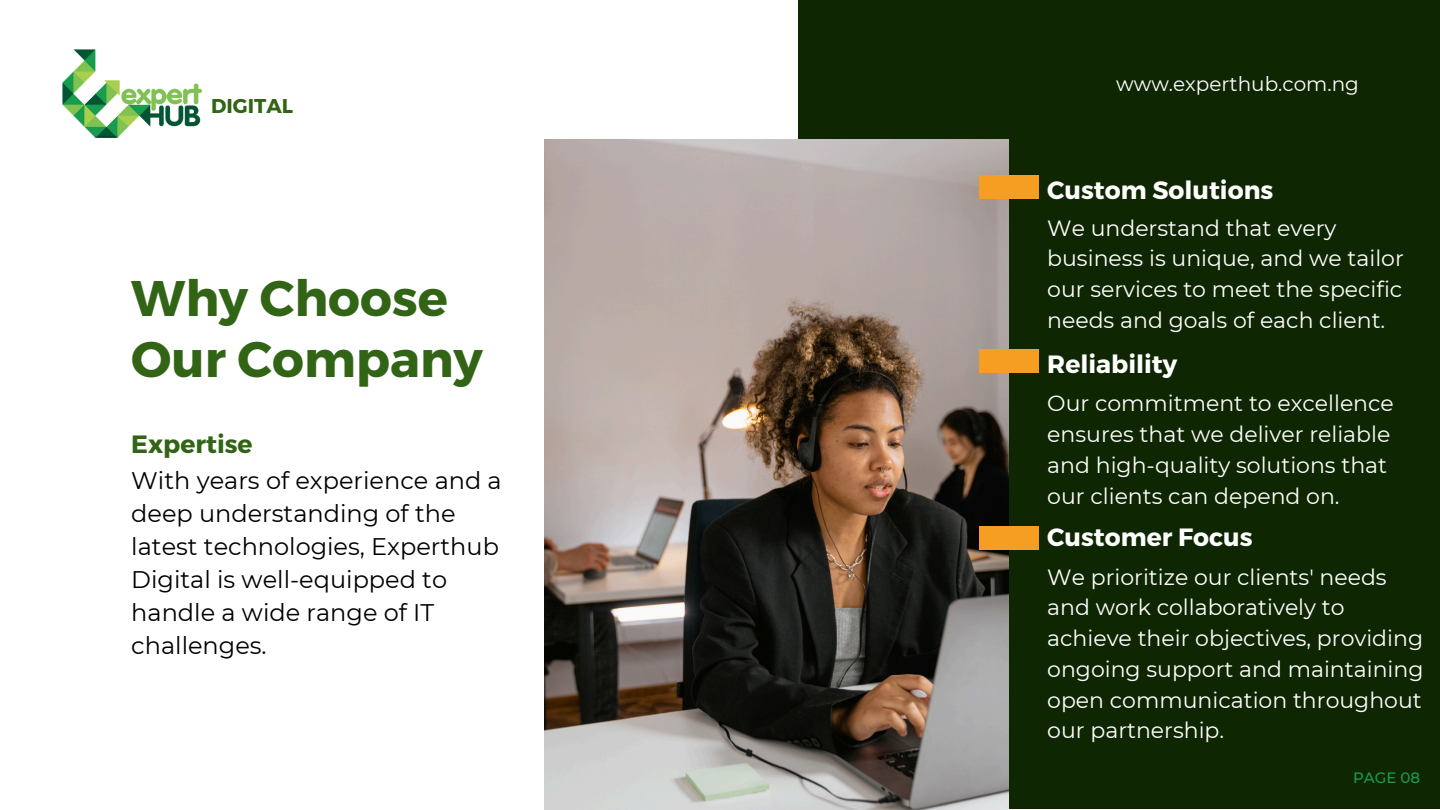
<style>
.page{position:relative;width:1440px;height:810px;background:#fff}
.page>*{position:absolute;margin:0;border:0;box-sizing:border-box;transform-origin:0 0}
.t1{font:700 50px/60.8px "Montserrat";color:#316415}
.t2{font:700 25px "Montserrat";color:#fff}
.t3{font:700 25px "Montserrat";color:#316415}
.t4{font:24px/33px "Montserrat";color:#000}
.t5{font:22px/30.8px "Montserrat";color:#fff}
.t6{font:20px "Montserrat";color:#fff}
.t7{font:700 20px "Montserrat";color:#316415}
.t8{font:500 15px "Montserrat";color:#1b9c4e}
</style>
<div class="page">
<div style="left:799px;top:0;width:641px;height:809px;background:#0f2602"></div>
<img style="left:544px;top:140px;width:465px;height:670px">
<div style="left:979px;top:175px;width:59px;height:23px;background:#f69e22"></div>
<div style="left:979px;top:349px;width:59px;height:24px;background:#f69e22"></div>
<div style="left:979px;top:526px;width:59px;height:23px;background:#f69e22"></div>
<img style="left:63px;top:50px;width:138px;height:87px">
<p class="t7" style="left:211px;top:93px;width:83px">DIGITAL</p>
<h1 class="t1" style="left:131px;top:266px;width:353px">Why Choose<br>Our Company</h1>
<h3 class="t3" style="left:131px;top:428px;width:123px">Expertise</h3>
<h2 class="t4" style="left:131px;top:464px;width:372px">With years of experience and a deep understanding of the latest technologies, Experthub<br>Digital is well-equipped to handle a wide range of IT challenges.</h2>
<p class="t6" style="left:1116px;top:72px;width:244px">www.experthub.com.ng</p>
<h2 class="t2" style="left:1047px;top:174px;width:228px">Custom Solutions</h2>
<h4 class="t5" style="left:1047px;top:212px;width:358px">We understand that every business is unique, and we tailor our services to meet the specific needs and goals of each client.</h4>
<h4 class="t2" style="left:1047px;top:348px;width:132px">Reliability</h4>
<h2 class="t5" style="left:1047px;top:388px;width:348px">Our commitment to excellence ensures that we deliver reliable and high-quality solutions that our clients can depend on.</h2>
<h2 class="t2" style="left:1047px;top:521px;width:207px">Customer Focus</h2>
<h4 class="t5" style="left:1047px;top:561px;width:378px">We prioritize our clients' needs and work collaboratively to achieve their objectives, providing ongoing support and maintaining open communication throughout our partnership.</h4>
<h4 class="t8" style="left:1353px;top:769px;width:69px">PAGE 08</h4>
</div>
